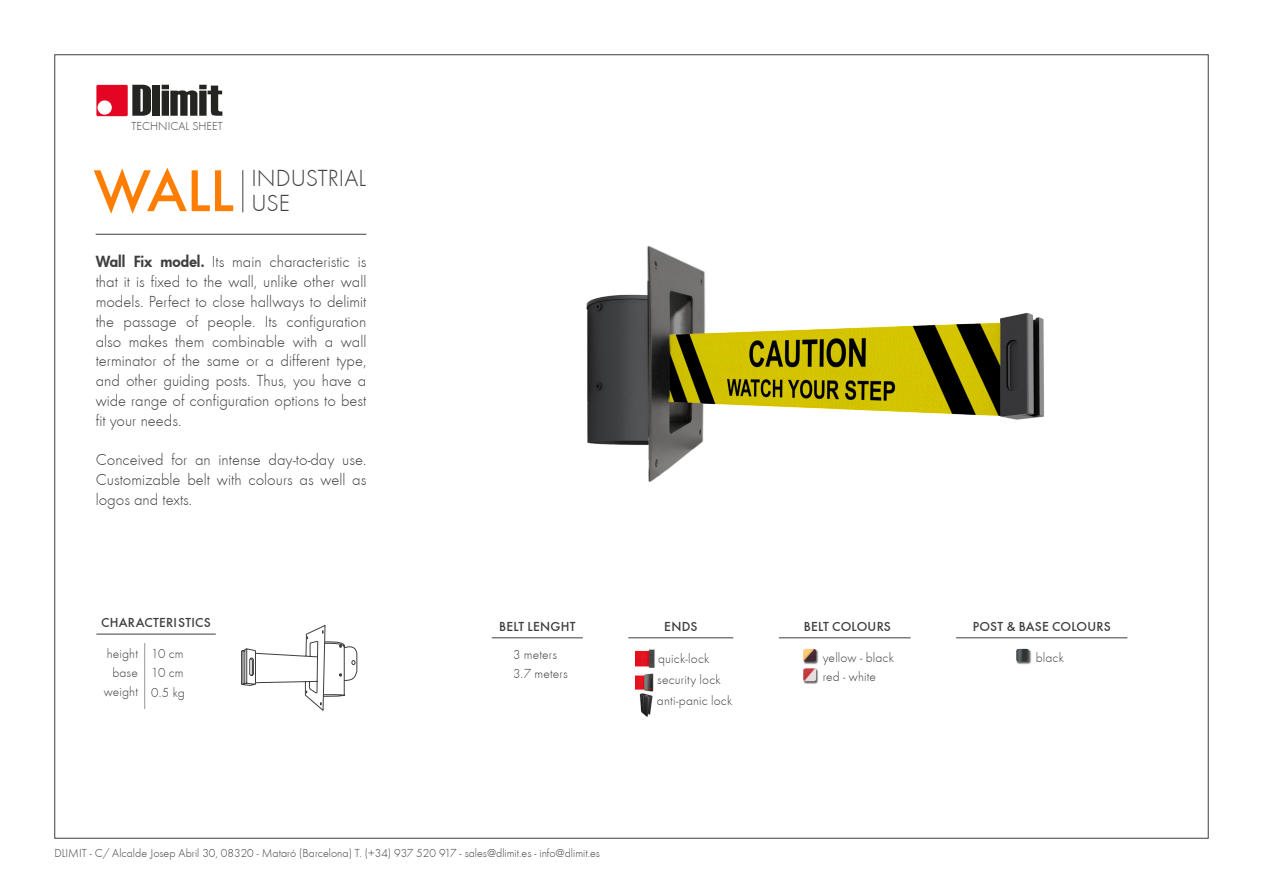
<style>
.page{position:relative;width:1263px;height:893px;background:#fff}
.page>*{position:absolute;margin:0;border:0;box-sizing:border-box;transform-origin:0 0}
.t1{font:61.2px "Futura T Medium";color:#ff7d00}
.t2{font:44.25px "Haettenschweiler";color:#242421;scale:1.19 1}
.t3{font:24px "Futura T Light";color:#3e3e3f}
.t4{font:16.5px/19.8px "Futura T Light";color:#3e3e3f;text-align:justify}
.t5{font:13.5px "Futura T Light";letter-spacing:.01em;color:#3e3e3f}
.t6{font:13.5px "Futura T Medium";letter-spacing:.015em;color:#3e3e3f}
.t7{font:12px "Futura T Light";color:#3e3e3f}
.s1{font-family:"Futura";font-weight:800;font-size:15px}
</style>
<div class="page">
<hr style="left:96px;top:234px;width:270px;height:1px;background:#3e3e3f">
<img style="left:586px;top:245px;width:458px;height:237px">
<svg style="left:241px;top:625px;width:117px;height:86px"></svg>
<hr style="left:242px;top:170px;width:1px;height:42px;background:#3e3e3f">
<div style="left:96px;top:85px;width:32px;height:31px;background:#e30521"></div>
<div style="left:98px;top:100px;width:14px;height:15px;background:#fff;border-radius:50%"></div>
<hr style="left:492px;top:637px;width:91px;height:1px;background:#3e3e3f">
<img style="left:636px;top:649px;width:19px;height:19px">
<img style="left:636px;top:673px;width:18px;height:18px">
<img style="left:639px;top:694px;width:14px;height:23px">
<hr style="left:628px;top:637px;width:105px;height:1px;background:#3e3e3f">
<hr style="left:956px;top:637px;width:171px;height:1px;background:#3e3e3f">
<div style="left:1016px;top:649px;width:15px;height:15px;background:#231f20;opacity:.7"></div>
<svg style="left:1016px;top:649px;width:13px;height:13px"></svg>
<hr style="left:779px;top:637px;width:132px;height:1px;background:#3e3e3f">
<div style="left:803px;top:649px;width:16px;height:15px;background:#231f20;opacity:.7"></div>
<svg style="left:803px;top:649px;width:13px;height:13px"></svg>
<div style="left:803px;top:669px;width:16px;height:15px;background:#231f20;opacity:.7"></div>
<svg style="left:803px;top:668px;width:13px;height:13px"></svg>
<hr style="left:96px;top:634px;width:120px;height:1px;background:#3e3e3f">
<hr style="left:144px;top:643px;width:1px;height:66px;background:#939598">
<h2 class="t2" style="left:131px;top:75px;width:78px">Dlimit</h2>
<p class="t7" style="left:132px;top:119px;width:93px">TECHNICAL SHEET</p>
<p class="t1" style="left:94px;top:155px;width:142px">WALL</p>
<p class="t3" style="left:251px;top:165px;width:116px">INDUSTRIAL</p>
<p class="t3" style="left:251px;top:190px;width:40px">USE</p>
<p class="t4" style="left:96px;top:252px;width:272px"><span class="s1">Wall Fix model.</span> Its main characteristic is that it is fixed to the wall, unlike other wall models. Perfect to close hallways to delimit the passage of people. Its configuration also makes them combinable with a wall terminator of the same or a different type, and other guiding posts. Thus, you have a wide range of configuration options to best fit your needs.</p>
<p class="t4" style="left:96px;top:450px;width:272px">Conceived for an intense day-to-day use.<br>Customizable belt with colours as well as logos and texts.</p>
<p class="t6" style="left:101px;top:615px;width:111px">CHARACTERÍSTICS</p>
<p class="t5" style="left:151px;top:645px;width:34px">10 cm</p>
<p class="t5" style="left:151px;top:665px;width:34px">10 cm</p>
<p class="t5" style="left:151px;top:685px;width:35px">0.5 kg</p>
<p class="t5" style="left:107px;top:645px;width:33px">height</p>
<p class="t5" style="left:112px;top:665px;width:27px">base</p>
<p class="t5" style="left:104px;top:684px;width:36px">weight</p>
<p class="t6" style="left:499px;top:618px;width:78px">BELT LENGHT</p>
<p class="t5" style="left:513px;top:647px;width:45px">3 meters</p>
<p class="t5" style="left:513px;top:666px;width:56px">3.7 meters</p>
<p class="t7" style="left:54px;top:846px;width:547px">DLIMIT - C/ Alcalde Josep Abril 30, 08320 - Mataró (Barcelona) T. (+34) 937 520 917 - sales@dlimit.es - info@dlimit.es</p>
<p class="t6" style="left:664px;top:618px;width:35px">ENDS</p>
<p class="t6" style="left:973px;top:618px;width:139px">POST &amp; BASE COLOURS</p>
<p class="t5" style="left:1036px;top:649px;width:30px">black</p>
<p class="t6" style="left:804px;top:618px;width:88px">BELT COLOURS</p>
<p class="t5" style="left:823px;top:649px;width:73px">yellow - black</p>
<p class="t5" style="left:823px;top:669px;width:55px">red - white</p>
<p class="t5" style="left:658px;top:651px;width:53px">quick-lock</p>
<p class="t5" style="left:657px;top:672px;width:65px">security lock</p>
<p class="t5" style="left:657px;top:693px;width:77px">anti-panic lock</p>
</div>
